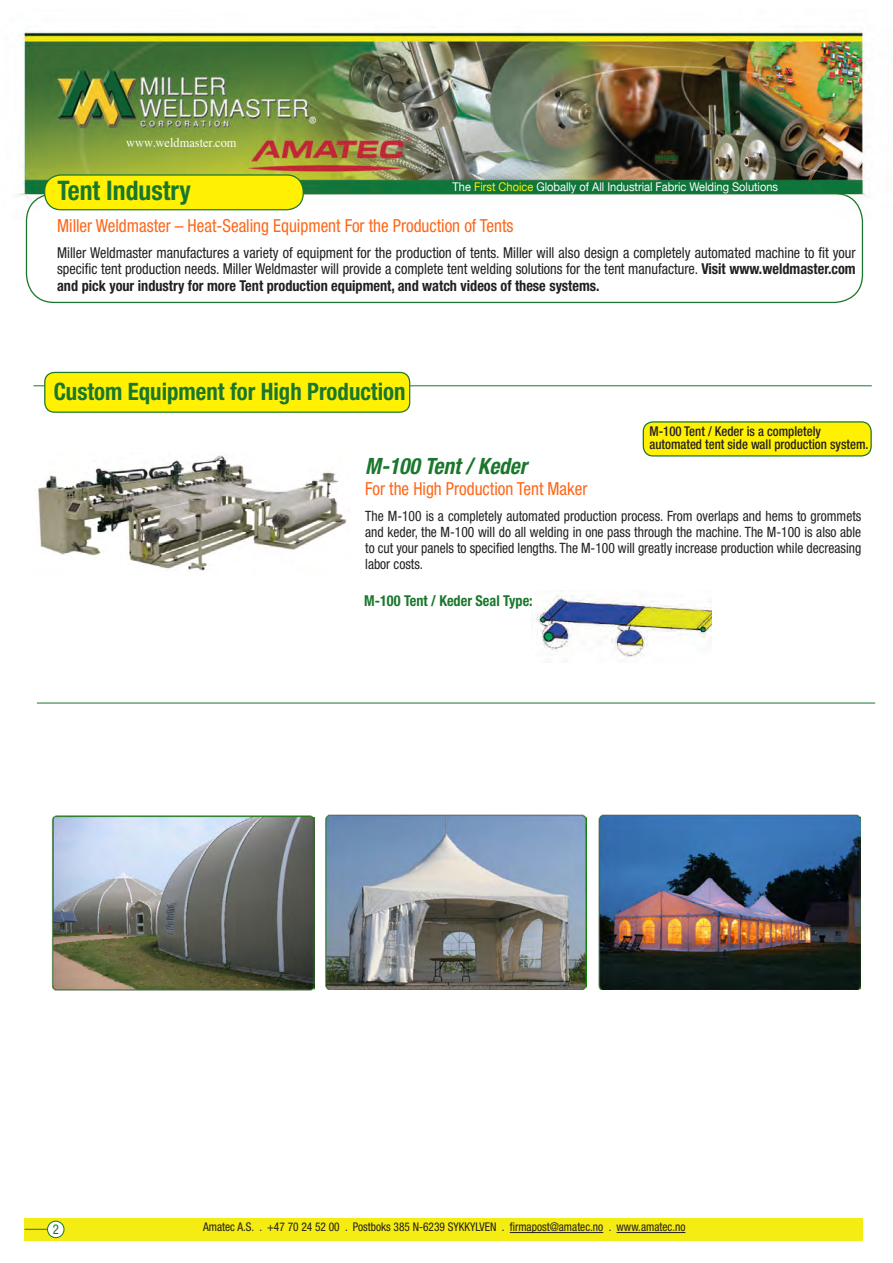
<style>
.page{position:relative;width:893px;height:1263px;background:#fff}
.page>*{position:absolute;margin:0;border:0;box-sizing:border-box;transform-origin:0 0}
.t1{font:700 condensed 27px "Helvetica Neue";color:#1a772c;scale:.95 1}
.t2{font:700 condensed 24px "Helvetica Neue";color:#1a772c;scale:.95 1}
.t3{font:italic 700 condensed 22.5px "Helvetica Neue";color:#1a772c;scale:.95 1}
.t4{font:condensed 18px "Helvetica Neue";color:#fe6718;scale:.95 1}
.t5{font:condensed 15px/16.5px "Helvetica Neue";color:#231f20;text-align:justify;scale:.95 1}
.t6{font:700 condensed 15px "Helvetica Neue";color:#1a772c;scale:.95 1}
.t7{font:condensed 14.25px/15.8px "Helvetica Neue";color:#231f20;text-align:justify;scale:.95 1}
.t8{font:500 condensed 13.5px/13.5px "Helvetica Neue";color:#231f20;scale:.95 1}
.t9{font:13.5px "Times";color:#fff;scale:.92 1}
.t10{font:condensed 13.5px "Helvetica Neue";color:#1a772c;scale:.95 1}
.t11{font:condensed 12px "Helvetica Neue";color:#231f20;scale:.95 1}
.t12{font:12px "Helvetica Neue";color:#fff;scale:.92 1}
.s1{color:#fff101}
.s2{font-weight:700}
</style>
<div class="page">
<img style="left:17px;top:30px;width:851px;height:189px">
<div style="left:25px;top:1218px;width:838px;height:22px;background:#f4ec12"></div>
<div style="left:26px;top:193px;width:837px;height:110px;border:1px solid #1a772c;border-radius:28px"></div>
<hr style="left:33px;top:385px;width:839px;height:1px;background:#1a772c">
<div style="left:45px;top:175px;width:258px;height:35px;background:#fff101;border-radius:16px"></div>
<div style="left:44px;top:174px;width:260px;height:36px;border:1px solid #1a772c;border-radius:16px"></div>
<img style="left:531px;top:590px;width:181px;height:73px">
<hr style="left:25px;top:1229px;width:30px;height:1px;background:#1a772c">
<div style="left:48px;top:1221px;width:16px;height:16px;background:#fff;border-radius:50%"></div>
<div style="left:47px;top:1221px;width:17px;height:17px;border:1px solid #1a772c;border-radius:50%"></div>
<hr style="left:37px;top:702px;width:838px;height:1px;background:#1a772c">
<div style="left:45px;top:372px;width:365px;height:40px;background:#fff101;border-radius:10px"></div>
<div style="left:44px;top:372px;width:366px;height:41px;border:1px solid #1a772c;border-radius:10px"></div>
<div style="left:643px;top:422px;width:228px;height:34px;background:#fff101;border-radius:10px"></div>
<div style="left:643px;top:421px;width:229px;height:35px;border:1px solid #1a772c;border-radius:10px"></div>
<img style="left:36px;top:455px;width:311px;height:116px">
<img style="left:51px;top:815px;width:263px;height:176px">
<img style="left:325px;top:815px;width:262px;height:174px">
<img style="left:599px;top:815px;width:262px;height:174px">
<hr style="left:510px;top:1232px;width:93px;height:1px;background:#231f20">
<hr style="left:617px;top:1232px;width:68px;height:1px;background:#231f20">
<p class="t9" style="left:126px;top:130px;width:121px">www.weldmaster.com</p>
<h1 class="t1" style="left:57px;top:174px;width:142px">Tent Industry</h1>
<p class="t12" style="left:453px;top:180px;width:355px">The <span class="s1">First Choice</span> Globally of All Industrial Fabric Welding Solutions</p>
<p class="t4" style="left:57px;top:215px;width:482px">Miller Weldmaster – Heat-Sealing Equipment For the Production of Tents</p>
<p class="t5" style="left:57px;top:244px;width:842px">Miller Weldmaster manufactures a variety of equipment for the production of tents. Miller will also design a completely automated machine to fit your specific tent production needs. Miller Weldmaster will provide a complete tent welding solutions for the tent manufacture. <span class="s2">Visit www.weldmaster.com and pick your industry for more Tent production equipment, and watch videos of these systems.</span></p>
<h2 class="t2" style="left:54px;top:376px;width:372px">Custom Equipment for High Production</h2>
<p class="t8" style="left:649px;top:424px;width:232px">M-100 Tent / Keder is a completely automated tent side wall production system.</p>
<h3 class="t3" style="left:365px;top:452px;width:172px">M-100 Tent / Keder</h3>
<p class="t4" style="left:365px;top:478px;width:235px">For the High Production Tent Maker</p>
<p class="t7" style="left:365px;top:508px;width:524px">The M-100 is a completely automated production process. From overlaps and hems to grommets and keder, the M-100 will do all welding in one pass through the machine. The M-100 is also able to cut your panels to specified lengths. The M-100 will greatly increase production while decreasing labor costs.</p>
<p class="t6" style="left:364px;top:592px;width:179px">M-100 Tent / Keder Seal Type:</p>
<p class="t10" style="left:53px;top:1221px;width:8px">2</p>
<p class="t11" style="left:203px;top:1220px;width:509px">Amatec A.S. . +47 70 24 52 00 . Postboks 385 N-6239 SYKKYLVEN . firmapost@amatec.no . www.amatec.no</p>
</div>
